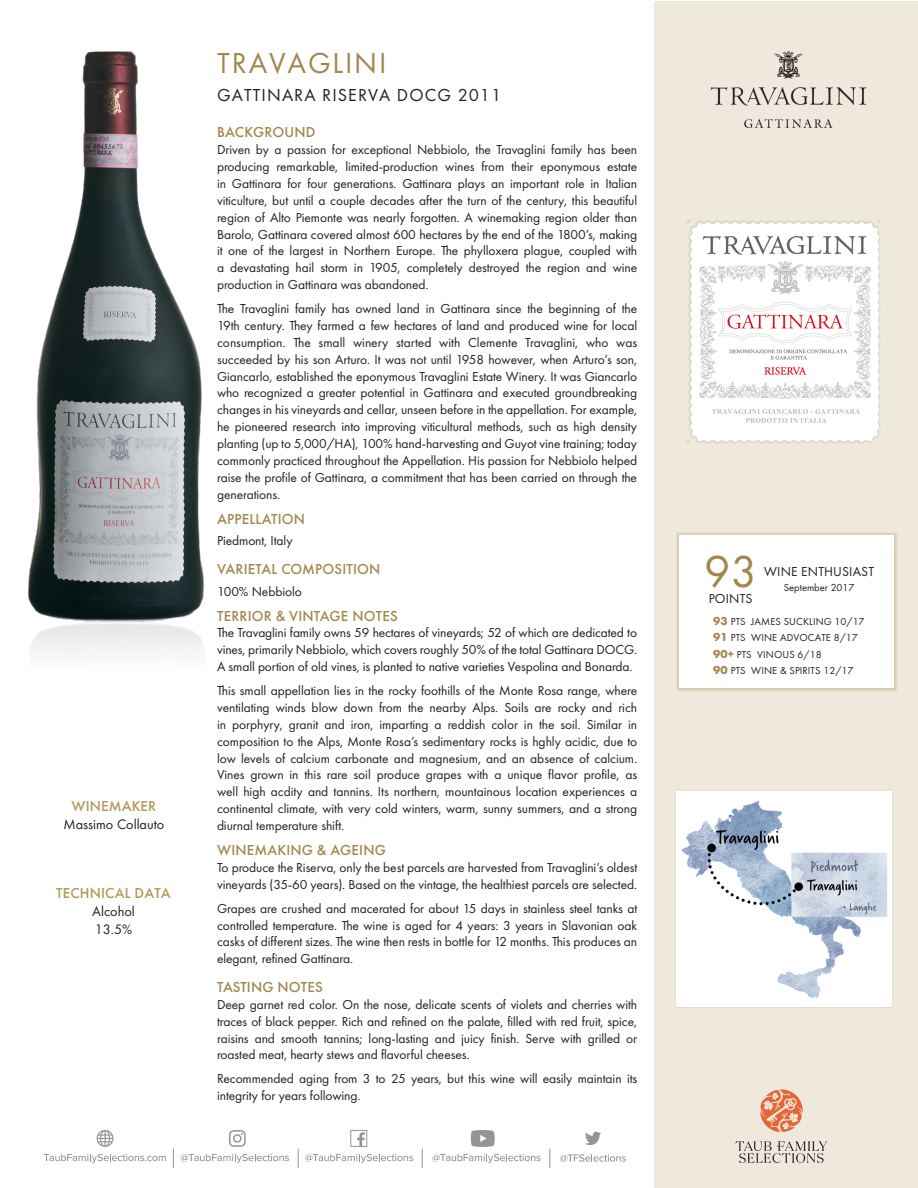
<style>
.page{position:relative;width:918px;height:1188px;background:#fff}
.page>*{position:absolute;margin:0;border:0;box-sizing:border-box;transform-origin:0 0}
.t1{font:46.5px "Futura PT";color:#a2874c}
.t2{font:30px "Futura PT";letter-spacing:.06em;color:#a2874c}
.t3{font:18px "Futura PT";letter-spacing:.06em;color:#231f20}
.Para_Head{font:500 15px "Futura PT";letter-spacing:.01em;color:#a2874c}
.Para_Head-2{font:500 15px "Futura PT";letter-spacing:.01em;color:#b39758}
.t4{font:14.25px/18px "Futura PT";color:#231f20}
.Para_Body{font:13.5px/16.8px "Futura PT";letter-spacing:-.01em;color:#231f20;text-align:justify}
.Para_Body-2{font:13.5px "Futura PT";letter-spacing:.01em;color:#231f20}
.t5{font:10.5px "Futura PT";letter-spacing:.01em;color:#231f20}
.s1{font-weight:700;font-size:12px;color:#a2874c}
</style>
<div class="page">
<div style="left:654px;top:1px;width:263px;height:1186px;background:#efe8dc"></div>
<div style="left:686px;top:219px;width:195px;height:225px;background:#b39758;opacity:.65"></div>
<img style="left:688px;top:220px;width:192px;height:222px">
<div style="left:676px;top:790px;width:217px;height:218px;background:#fff"></div>
<img style="left:682px;top:800px;width:206px;height:198px">
<img style="left:28px;top:51px;width:176px;height:581px">
<svg style="left:560px;top:1154px;width:66px;height:8px"></svg>
<svg style="left:44px;top:1154px;width:122px;height:9px"></svg>
<svg style="left:181px;top:1154px;width:108px;height:9px"></svg>
<svg style="left:305px;top:1154px;width:108px;height:9px"></svg>
<svg style="left:432px;top:1154px;width:109px;height:9px"></svg>
<svg style="left:550px;top:1149px;width:1px;height:19px"></svg>
<svg style="left:298px;top:1149px;width:1px;height:19px"></svg>
<svg style="left:173px;top:1149px;width:1px;height:19px"></svg>
<svg style="left:350px;top:1130px;width:17px;height:17px"></svg>
<svg style="left:229px;top:1130px;width:17px;height:17px"></svg>
<svg style="left:422px;top:1149px;width:1px;height:19px"></svg>
<svg style="left:585px;top:1132px;width:16px;height:13px"></svg>
<svg style="left:97px;top:1130px;width:17px;height:17px"></svg>
<svg style="left:471px;top:1130px;width:24px;height:17px"></svg>
<svg style="left:736px;top:1141px;width:91px;height:22px"></svg>
<svg style="left:760px;top:1089px;width:43px;height:43px"></svg>
<img style="left:710px;top:51px;width:157px;height:78px">
<div style="left:676px;top:532px;width:221px;height:160px;background:#a2874c;opacity:.65"></div>
<div style="left:679px;top:536px;width:215px;height:152px;background:#fff"></div>
<p class="Para_Head-2" style="left:71px;top:797px;width:86px">WINEMAKER</p>
<p class="t4" style="left:63px;top:815px;width:102px">Massimo Collauto</p>
<p class="Para_Head-2" style="left:56px;top:884px;width:116px">TECHNICAL DATA</p>
<p class="t4" style="left:92px;top:902px;width:44px">Alcohol<br>13.5%</p>
<p class="t2" style="left:217px;top:45px;width:171px">TRAVAGLINI</p>
<p class="t3" style="left:217px;top:84px;width:286px">GATTINARA RISERVA DOCG 2011</p>
<p class="Para_Head" style="left:217px;top:123px;width:100px">BACKGROUND</p>
<p class="Para_Body" style="left:217px;top:141px;width:422px">Driven by a passion for exceptional Nebbiolo, the Travaglini family has been producing remarkable, limited-production wines from their eponymous estate in Gattinara for four generations. Gattinara plays an important role in Italian viticulture, but until a couple decades after the turn of the century, this beautiful region of Alto Piemonte was nearly forgotten. A winemaking region older than Barolo, Gattinara covered almost 600 hectares by the end of the 1800’s, making it one of the largest in Northern Europe. The phylloxera plague, coupled with a devastating hail storm in 1905, completely destroyed the region and wine production in Gattinara was abandoned.</p>
<p class="Para_Body" style="left:217px;top:300px;width:422px">The Travaglini family has owned land in Gattinara since the beginning of the 19th century. They farmed a few hectares of land and produced wine for local consumption. The small winery started with Clemente Travaglini, who was succeeded by his son Arturo. It was not until 1958 however, when Arturo’s son, Giancarlo, established the eponymous Travaglini Estate Winery. It was Giancarlo who recognized a greater potential in Gattinara and executed groundbreaking changes in his vineyards and cellar, unseen before in the appellation. For example, he pioneered research into improving viticultural methods, such as high density planting (up to 5,000/HA), 100% hand-harvesting and Guyot vine training; today commonly practiced throughout the Appellation. His passion for Nebbiolo helped raise the profile of Gattinara, a commitment that has been carried on through the generations.</p>
<p class="Para_Head" style="left:217px;top:510px;width:89px">APPELLATION</p>
<p class="Para_Body" style="left:217px;top:532px;width:77px">Piedmont, Italy</p>
<p class="Para_Head" style="left:217px;top:560px;width:165px">VARIETAL COMPOSITION</p>
<p class="Para_Body" style="left:217px;top:583px;width:86px">100% Nebbiolo</p>
<p class="Para_Head" style="left:217px;top:607px;width:182px">TERRIOR &amp; VINTAGE NOTES</p>
<p class="Para_Body" style="left:217px;top:624px;width:422px">The Travaglini family owns 59 hectares of vineyards; 52 of which are dedicated to vines, primarily Nebbiolo, which covers roughly 50% of the total Gattinara DOCG.<br>A small portion of old vines, is planted to native varieties Vespolina and Bonarda.</p>
<p class="Para_Body" style="left:217px;top:682px;width:422px">This small appellation lies in the rocky foothills of the Monte Rosa range, where ventilating winds blow down from the nearby Alps. Soils are rocky and rich in porphyry, granit and iron, imparting a reddish color in the soil. Similar in composition to the Alps, Monte Rosa’s sedimentary rocks is hghly acidic, due to low levels of calcium carbonate and magnesium, and an absence of calcium.<br>Vines grown in this rare soil produce grapes with a unique flavor profile, as well high acdity and tannins. Its northern, mountainous location experiences a continental climate, with very cold winters, warm, sunny summers, and a strong diurnal temperature shift.</p>
<p class="Para_Head" style="left:217px;top:841px;width:170px">WINEMAKING &amp; AGEING</p>
<p class="Para_Body" style="left:217px;top:859px;width:422px">To produce the Riserva, only the best parcels are harvested from Travaglini’s oldest vineyards (35-60 years). Based on the vintage, the healthiest parcels are selected.</p>
<p class="Para_Body" style="left:217px;top:900px;width:422px">Grapes are crushed and macerated for about 15 days in stainless steel tanks at controlled temperature. The wine is aged for 4 years: 3 years in Slavonian oak casks of different sizes. The wine then rests in bottle for 12 months. This produces an elegant, refined Gattinara.</p>
<p class="Para_Head" style="left:217px;top:978px;width:107px">TASTING NOTES</p>
<p class="Para_Body" style="left:217px;top:996px;width:422px">Deep garnet red color. On the nose, delicate scents of violets and cherries with traces of black pepper. Rich and refined on the palate, filled with red fruit, spice, raisins and smooth tannins; long-lasting and juicy finish. Serve with grilled or roasted meat, hearty stews and flavorful cheeses.</p>
<p class="Para_Body" style="left:217px;top:1070px;width:422px">Recommended aging from 3 to 25 years, but this wine will easily maintain its integrity for years following.</p>
<p class="t1" style="left:704px;top:544px;width:54px">93</p>
<p class="Para_Body" style="left:709px;top:590px;width:45px">POINTS</p>
<p class="Para_Body-2" style="left:764px;top:564px;width:112px">WINE ENTHUSIAST</p>
<p class="t5" style="left:784px;top:581px;width:72px">September 2017</p>
<p class="t5" style="left:713px;top:615px;width:153px"><span class="s1">93</span> PTS JAMES SUCKLING 10/17</p>
<p class="t5" style="left:713px;top:632px;width:146px"><span class="s1">91</span> PTS WINE ADVOCATE 8/17</p>
<p class="t5" style="left:713px;top:648px;width:110px"><span class="s1">90+</span> PTS VINOUS 6/18</p>
<p class="t5" style="left:713px;top:664px;width:142px"><span class="s1">90</span> PTS WINE &amp; SPIRITS 12/17</p>
</div>
